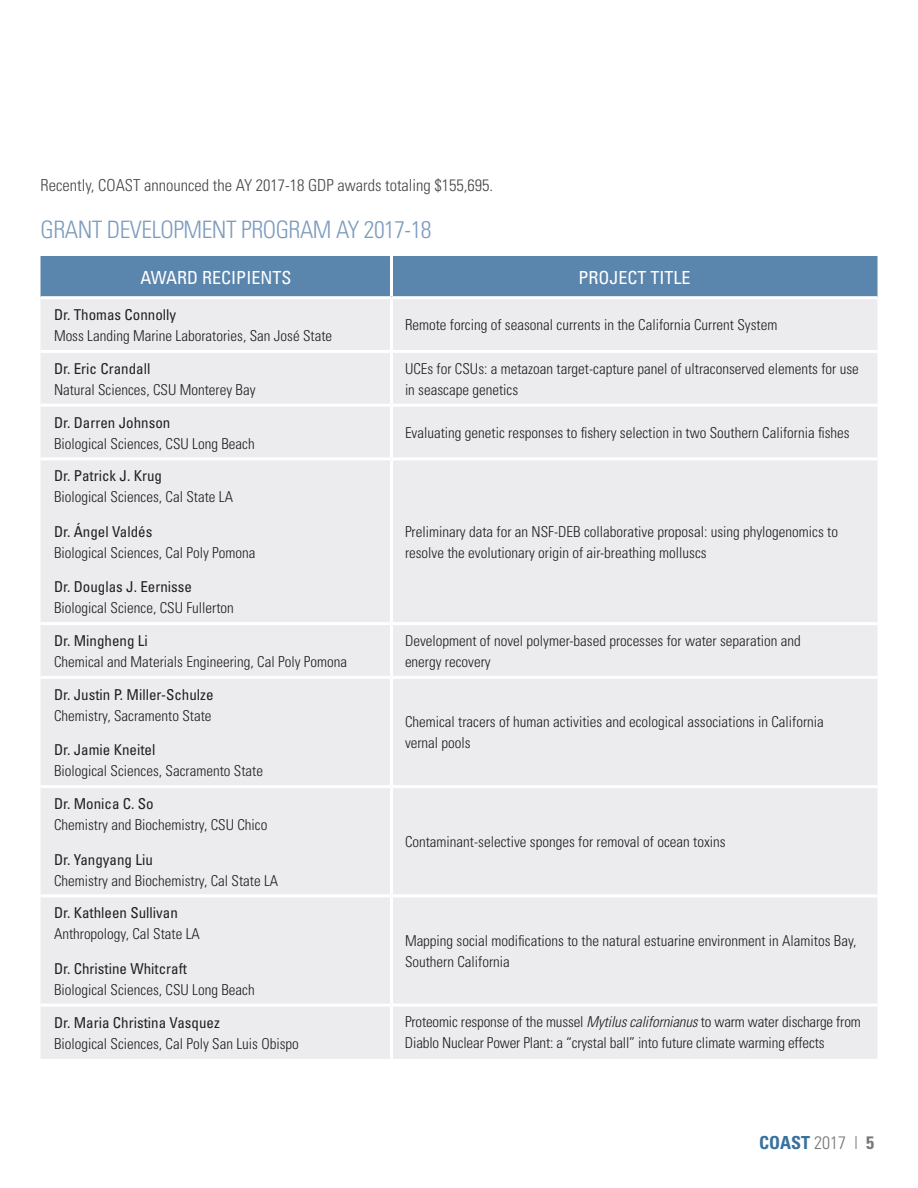
<style>
.page{position:relative;width:918px;height:1188px;background:#fff}
.page>*{position:absolute;margin:0;border:0;box-sizing:border-box;transform-origin:0 0}
.H3_-_Table_Title{font:300 condensed 24px "Univers";letter-spacing:-.02em;color:#7d9cbd}
.Table_Column_Headers{font:condensed 18px "Univers";color:#fff}
.t1{font:700 condensed 18px "Univers";color:#37729f}
.Paragraph_Text{font:300 condensed 16.5px "Univers";color:#454647}
.Table_Text{font:300 condensed 15px/21px "Univers";color:#231f20}
.Table_Text__Bold{font:condensed 15px "Univers";color:#231f20}
.s1{font-style:italic}
.s2{font-weight:300;color:#76787b}
.s3{color:#76787b}
</style>
<div class="page">
<div style="left:40px;top:256px;width:838px;height:40px;background:#5a85ad"></div>
<div style="left:41px;top:299px;width:836px;height:760px;background:#ececee"></div>
<hr style="left:390px;top:299px;width:3px;height:51px;background:#fff">
<hr style="left:40px;top:350px;width:352px;height:3px;background:#fff">
<hr style="left:392px;top:350px;width:486px;height:3px;background:#fff">
<hr style="left:390px;top:353px;width:3px;height:51px;background:#fff">
<hr style="left:40px;top:404px;width:352px;height:3px;background:#fff">
<hr style="left:392px;top:404px;width:486px;height:3px;background:#fff">
<hr style="left:390px;top:407px;width:3px;height:50px;background:#fff">
<hr style="left:40px;top:457px;width:352px;height:3px;background:#fff">
<hr style="left:392px;top:457px;width:486px;height:3px;background:#fff">
<hr style="left:390px;top:460px;width:3px;height:162px;background:#fff">
<hr style="left:40px;top:622px;width:352px;height:3px;background:#fff">
<hr style="left:392px;top:622px;width:486px;height:3px;background:#fff">
<hr style="left:390px;top:625px;width:3px;height:51px;background:#fff">
<hr style="left:40px;top:676px;width:352px;height:3px;background:#fff">
<hr style="left:392px;top:676px;width:486px;height:3px;background:#fff">
<hr style="left:390px;top:679px;width:3px;height:106px;background:#fff">
<hr style="left:40px;top:785px;width:352px;height:3px;background:#fff">
<hr style="left:392px;top:785px;width:486px;height:3px;background:#fff">
<hr style="left:390px;top:788px;width:3px;height:106px;background:#fff">
<hr style="left:40px;top:894px;width:352px;height:3px;background:#fff">
<hr style="left:392px;top:894px;width:486px;height:3px;background:#fff">
<hr style="left:390px;top:897px;width:3px;height:107px;background:#fff">
<hr style="left:40px;top:1004px;width:352px;height:3px;background:#fff">
<hr style="left:392px;top:1004px;width:486px;height:3px;background:#fff">
<hr style="left:390px;top:1007px;width:3px;height:52px;background:#fff">
<hr style="left:390px;top:256px;width:3px;height:40px;background:#fff">
<p class="Paragraph_Text" style="left:40px;top:175px;width:454px">Recently, COAST announced the AY 2017-18 GDP awards totaling $155,695.</p>
<p class="H3_-_Table_Title" style="left:40px;top:215px;width:393px">GRANT DEVELOPMENT PROGRAM AY 2017-18</p>
<p class="Table_Column_Headers" style="left:141px;top:266px;width:152px">AWARD RECIPIENTS</p>
<p class="Table_Column_Headers" style="left:578px;top:266px;width:114px">PROJECT TITLE</p>
<p class="Table_Text__Bold" style="left:54px;top:305px;width:124px">Dr. Thomas Connolly</p>
<p class="Table_Text" style="left:54px;top:325px;width:280px">Moss Landing Marine Laboratories, San José State</p>
<p class="Table_Text" style="left:405px;top:314px;width:374px">Remote forcing of seasonal currents in the California Current System</p>
<p class="Table_Text__Bold" style="left:54px;top:359px;width:98px">Dr. Eric Crandall</p>
<p class="Table_Text" style="left:54px;top:379px;width:203px">Natural Sciences, CSU Monterey Bay</p>
<p class="Table_Text__Bold" style="left:54px;top:413px;width:118px">Dr. Darren Johnson</p>
<p class="Table_Text" style="left:54px;top:433px;width:202px">Biological Sciences, CSU Long Beach</p>
<p class="Table_Text__Bold" style="left:54px;top:467px;width:110px">Dr. Patrick J. Krug</p>
<p class="Table_Text" style="left:54px;top:486px;width:181px">Biological Sciences, Cal State LA</p>
<p class="Table_Text__Bold" style="left:54px;top:522px;width:100px">Dr. Ángel Valdés</p>
<p class="Table_Text" style="left:54px;top:542px;width:203px">Biological Sciences, Cal Poly Pomona</p>
<p class="Table_Text__Bold" style="left:54px;top:578px;width:140px">Dr. Douglas J. Eernisse</p>
<p class="Table_Text" style="left:54px;top:597px;width:181px">Biological Science, CSU Fullerton</p>
<p class="Table_Text__Bold" style="left:54px;top:631px;width:95px">Dr. Mingheng Li</p>
<p class="Table_Text" style="left:54px;top:651px;width:295px">Chemical and Materials Engineering, Cal Poly Pomona</p>
<p class="Table_Text__Bold" style="left:54px;top:685px;width:161px">Dr. Justin P. Miller-Schulze</p>
<p class="Table_Text" style="left:54px;top:705px;width:159px">Chemistry, Sacramento State</p>
<p class="Table_Text__Bold" style="left:54px;top:740px;width:103px">Dr. Jamie Kneitel</p>
<p class="Table_Text" style="left:54px;top:760px;width:211px">Biological Sciences, Sacramento State</p>
<p class="Table_Text__Bold" style="left:54px;top:794px;width:101px">Dr. Monica C. So</p>
<p class="Table_Text" style="left:54px;top:814px;width:215px">Chemistry and Biochemistry, CSU Chico</p>
<p class="Table_Text__Bold" style="left:54px;top:850px;width:100px">Dr. Yangyang Liu</p>
<p class="Table_Text" style="left:54px;top:870px;width:226px">Chemistry and Biochemistry, Cal State LA</p>
<p class="Table_Text__Bold" style="left:54px;top:903px;width:125px">Dr. Kathleen Sullivan</p>
<p class="Table_Text" style="left:54px;top:923px;width:147px">Anthropology, Cal State LA</p>
<p class="Table_Text__Bold" style="left:54px;top:959px;width:135px">Dr. Christine Whitcraft</p>
<p class="Table_Text" style="left:54px;top:979px;width:202px">Biological Sciences, CSU Long Beach</p>
<p class="Table_Text__Bold" style="left:54px;top:1013px;width:167px">Dr. Maria Christina Vasquez</p>
<p class="Table_Text" style="left:54px;top:1033px;width:246px">Biological Sciences, Cal Poly San Luis Obispo</p>
<p class="Table_Text" style="left:405px;top:358px;width:455px">UCEs for CSUs: a metazoan target-capture panel of ultraconserved elements for use in seascape genetics</p>
<p class="Table_Text" style="left:405px;top:422px;width:446px">Evaluating genetic responses to fishery selection in two Southern California fishes</p>
<p class="Table_Text" style="left:405px;top:521px;width:435px">Preliminary data for an NSF-DEB collaborative proposal: using phylogenomics to resolve the evolutionary origin of air-breathing molluscs</p>
<p class="Table_Text" style="left:405px;top:630px;width:397px">Development of novel polymer-based processes for water separation and energy recovery</p>
<p class="Table_Text" style="left:405px;top:711px;width:420px">Chemical tracers of human activities and ecological associations in California vernal pools</p>
<p class="Table_Text" style="left:405px;top:831px;width:322px">Contaminant-selective sponges for removal of ocean toxins</p>
<p class="Table_Text" style="left:405px;top:930px;width:453px">Mapping social modifications to the natural estuarine environment in Alamitos Bay,<br>Southern California</p>
<p class="Table_Text" style="left:405px;top:1011px;width:457px">Proteomic response of the mussel <span class="s1">Mytilus californianus</span> to warm water discharge from<br>Diablo Nuclear Power Plant: a “crystal ball” into future climate warming effects</p>
<p class="t1" style="left:759px;top:1132px;width:116px">COAST <span class="s2">2017 |</span> <span class="s3">5</span></p>
</div>
